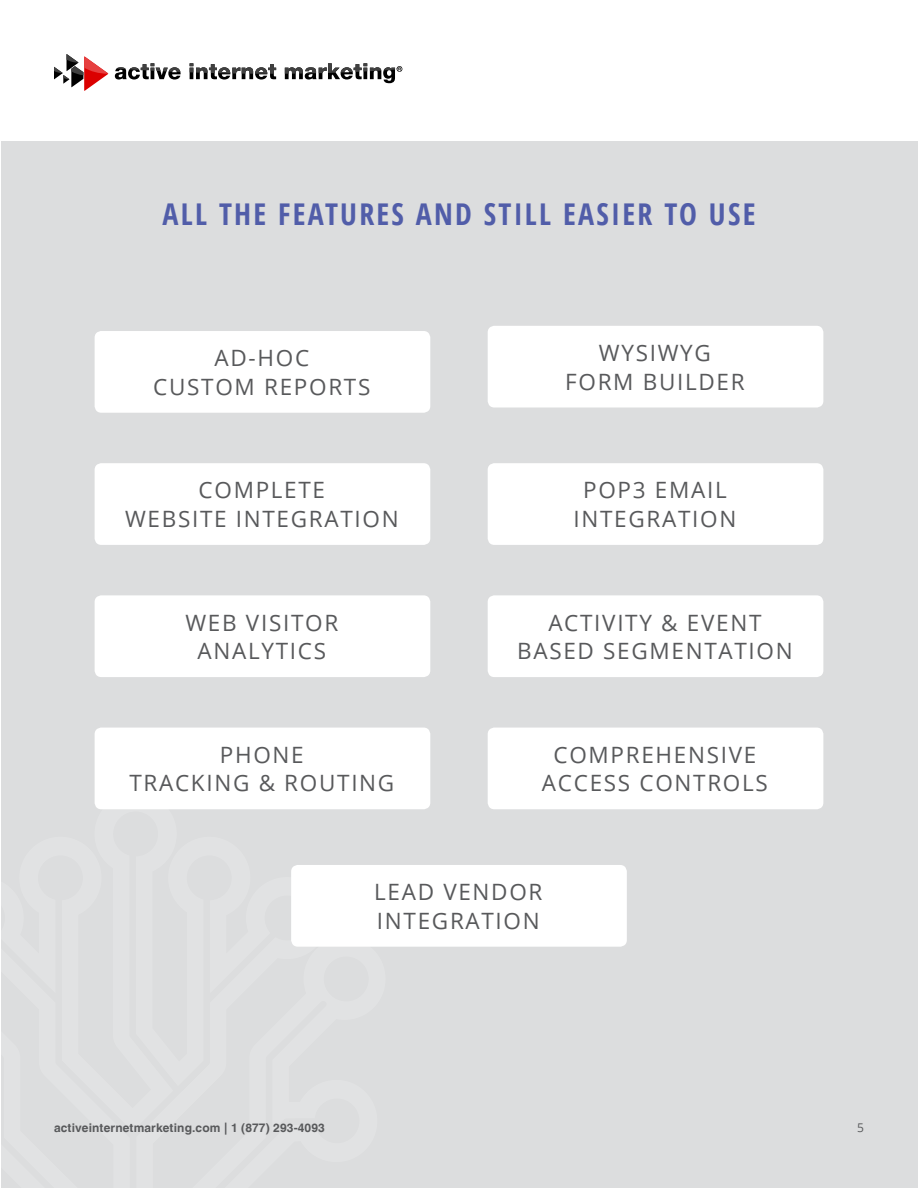
<style>
.page{position:relative;width:918px;height:1188px;background:#fff}
.page>*{position:absolute;margin:0;border:0;box-sizing:border-box;transform-origin:0 0}
.t1{font:700 condensed 30px "Open Sans";color:#515da9}
.t2{font:22.5px/28.5px "Open Sans";letter-spacing:.075em;color:#58595b}
.t3{font:700 12px "Helvetica LT";letter-spacing:.01em;color:#58595b}
.t4{font:12px "Open Sans";color:#58595b}
</style>
<div class="page">
<div style="left:2px;top:142px;width:916px;height:1046px;background:#dcddde"></div>
<div style="left:95px;top:331px;width:335px;height:82px;background:#fff;border-radius:7px"></div>
<div style="left:488px;top:326px;width:335px;height:82px;background:#fff;border-radius:7px"></div>
<div style="left:488px;top:463px;width:335px;height:82px;background:#fff;border-radius:7px"></div>
<div style="left:95px;top:463px;width:335px;height:82px;background:#fff;border-radius:7px"></div>
<div style="left:95px;top:595px;width:335px;height:82px;background:#fff;border-radius:7px"></div>
<div style="left:95px;top:728px;width:335px;height:81px;background:#fff;border-radius:7px"></div>
<div style="left:488px;top:728px;width:335px;height:81px;background:#fff;border-radius:7px"></div>
<div style="left:291px;top:865px;width:336px;height:82px;background:#fff;border-radius:7px"></div>
<div style="left:488px;top:595px;width:335px;height:82px;background:#fff;border-radius:7px"></div>
<svg style="left:54px;top:54px;width:54px;height:37px"></svg>
<svg style="left:115px;top:63px;width:287px;height:20px"></svg>
<h1 class="t1" style="left:163px;top:193px;width:16px">ALL</h1>
<h1 class="t1" style="left:219px;top:193px;width:17px">THE</h1>
<h1 class="t1" style="left:278px;top:193px;width:32px">FEATURES</h1>
<h1 class="t1" style="left:416px;top:193px;width:83px">AN D STILL</h1>
<h1 class="t1" style="left:563px;top:193px;width:16px">EASIER</h1>
<h1 class="t1" style="left:664px;top:193px;width:61px">TO USE</h1>
<p class="t2" style="left:153px;top:343px;width:157px;text-indent:61px">AD-HOC<br>CUSTOM</p>
<p class="t2" style="left:264px;top:372px;width:62px">REPORT</p>
<p class="t2" style="left:358px;top:372px;width:14px">S</p>
<p class="t2" style="left:125px;top:475px;width:275px;text-indent:74px">COM PLETE<br>WE BSITE INTEGRATIO N</p>
<p class="t2" style="left:198px;top:608px;width:130px;text-indent:-12px">WEB VISITOR<br>ANALYTICS</p>
<p class="t2" style="left:599px;top:338px;width:114px">WYSIWYG</p>
<p class="t2" style="left:565px;top:367px;width:32px">FORM</p>
<p class="t2" style="left:643px;top:367px;width:88px">BUILDER</p>
<p class="t2" style="left:574px;top:475px;width:164px;text-align:center">PO P3 EMAIL<br>INTEGRATIO N</p>
<p class="t2" style="left:548px;top:608px;width:153px">ACTIVITY &amp; EVE</p>
<p class="t2" style="left:517px;top:608px;width:277px;text-indent:213px">NT<br>BASED SEGMENTATION</p>
<p class="t2" style="left:129px;top:740px;width:266px;text-align:center">PHONE<br>TRACKING &amp; ROUTING</p>
<p class="t2" style="left:554px;top:740px;width:88px">COM PREHE</p>
<p class="t2" style="left:542px;top:740px;width:201px;text-indent:146px">NSIVE<br>ACCESS CO NTRO</p>
<p class="t2" style="left:742px;top:768px;width:27px">LS</p>
<p class="t2" style="left:374px;top:877px;width:167px">LEAD VE NDOR<br>INTEGRATIO N</p>
<p class="t3" style="left:54px;top:1120px;width:272px">activeinternetmarketing.com | 1 (877) 293-4093</p>
<p class="t4" style="left:857px;top:1120px;width:8px">5</p>
</div>
